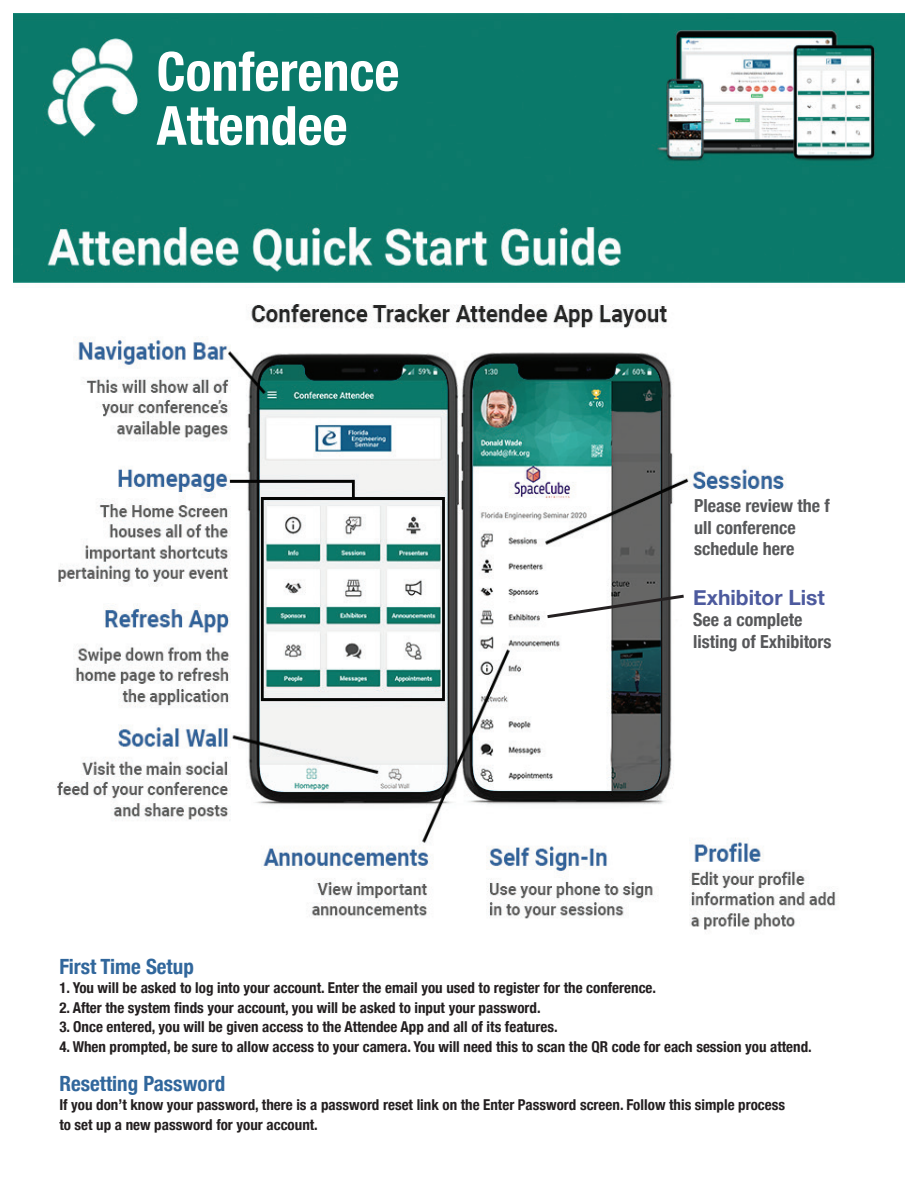
<style>
.page{position:relative;width:918px;height:1188px;background:#fff}
.page>*{position:absolute;margin:0;border:0;box-sizing:border-box;transform-origin:0 0}
.t1{font:700 condensed 54px "Helvetica Neue";color:#fff}
.t2{font:700 condensed 21px "Helvetica Neue";color:#31679c}
.t3{font:700 21px "Helvetica Neue";color:#4d5a9e}
.t4{font:700 condensed 18px/21.6px "Helvetica Neue";color:#57585a}
.t5{font:700 condensed 15px/19.5px "Helvetica Neue";color:#231f20}
</style>
<div class="page">
<img style="left:14px;top:14px;width:890px;height:916px">
<svg style="left:544px;top:593px;width:143px;height:27px"></svg>
<div style="left:62px;top:831px;width:178px;height:87px;background:#fff"></div>
<p class="t1" style="left:157px;top:27px;width:244px">Conference</p>
<p class="t1" style="left:157px;top:81px;width:192px">Attendee</p>
<p class="t4" style="left:694px;top:493px;width:137px">Please review the f ull conference schedule here</p>
<p class="t3" style="left:693px;top:581px;width:133px">Exhibitor List</p>
<p class="t4" style="left:693px;top:608px;width:140px">See a complete listing of Exhibitors</p>
<p class="t2" style="left:59px;top:949px;width:136px">First Time Setup</p>
<p class="t5" style="left:59px;top:977px;width:598px">1. You will be asked to log into your account. Enter the email you used to register for the conference.</p>
<p class="t5" style="left:59px;top:997px;width:483px">2. After the system finds your account, you will be asked to input your password.</p>
<p class="t5" style="left:59px;top:1016px;width:500px">3. Once entered, you will be given access to the Attendee App and all of its features.</p>
<p class="t5" style="left:59px;top:1036px;width:754px">4. When prompted, be sure to allow access to your camera. You will need this to scan the QR code for each session you attend.</p>
<p class="t2" style="left:59px;top:1066px;width:167px">Resetting Password</p>
<p class="t5" style="left:59px;top:1094px;width:727px">If you don’t know your password, there is a password reset link on the Enter Password screen. Follow this simple process to set up a new password for your account.</p>
</div>
